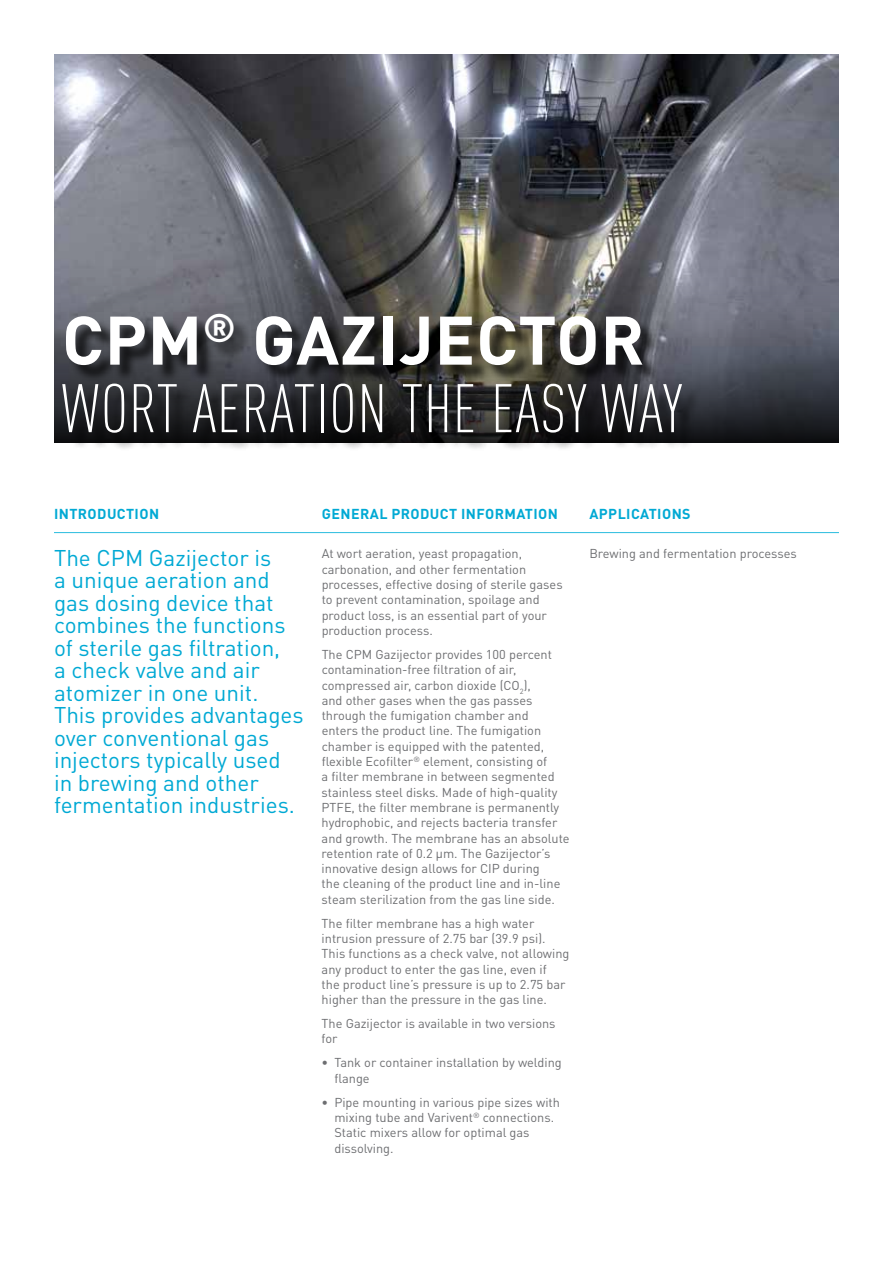
<style>
.page{position:relative;width:893px;height:1263px;background:#fff}
.page>*{position:absolute;margin:0;border:0;box-sizing:border-box;transform-origin:0 0}
.t1{font:300 condensed 67.5px/67.5px "DIN Pro";letter-spacing:.01em;color:#fff}
.t2{font:22.5px/22.5px "DIN Pro";color:#00a9d4}
.t3{font:700 14.25px "DIN Pro";letter-spacing:.03em;color:#00a9d4}
.t4{font:12.75px/15.3px "DIN Pro";color:#6d6e71}
.s1{font-weight:700;font-stretch:normal}
</style>
<div class="page">
<img style="left:54px;top:54px;width:785px;height:194px">
<svg style="left:54px;top:248px;width:785px;height:195px;background:#606166"></svg>
<hr style="left:54px;top:532px;width:785px;height:1px;background:#28bcde">
<div style="left:65px;top:317px;width:635px;height:134px;background:#000;opacity:.75"></div>
<h1 class="t1" style="left:62px;top:303px;width:622px"><span class="s1">CPM</span><sup>®</sup> <span class="s1">GAZIJECTOR<br></span>WORT AERATION THE EASY WAY</h1>
<p class="t3" style="left:54px;top:502px;width:15px">INTR</p>
<p class="t3" style="left:88px;top:502px;width:71px">ODUCTION</p>
<p class="t3" style="left:322px;top:502px;width:183px">GEN ERAL PRODUCT INFORMATI</p>
<p class="t3" style="left:538px;top:502px;width:19px">ON</p>
<p class="t3" style="left:589px;top:502px;width:103px">APPLICATIONS</p>
<p class="t2" style="left:54px;top:544px;width:251px">The CPM Gazijector is<br>a unique aeration and gas dosing device that combines the functions of sterile gas filtration,<br>a check valve and air atomizer in one unit.<br>This provides advantages over conventional gas injectors typically used in brewing and other fermentation industries.</p>
<p class="t4" style="left:322px;top:545px;width:242px">At wort aeration, yeast propagation, carbonation, and other fermentation processes, effective dosing of sterile gases to prevent contamination, spoilage and product loss, is an essential part of your production process.</p>
<p class="t4" style="left:322px;top:645px;width:250px">The CPM Gazijector provides 100 percent contamination-free filtration of air, compressed air, carbon dioxide (CO<sub>2</sub>),<br>and other gases when the gas passes through the fumigation chamber and<br>enters the product line. The fumigation chamber is equipped with the patented, flexible Ecofilter<sup>®</sup> element, consisting of<br>a filter membrane in between segmented stainless steel disks. Made of high-quality PTFE, the filter membrane is permanently hydrophobic, and rejects bacteria transfer and growth. The membrane has an absolute retention rate of 0.2 μm. The Gazijector’s innovative design allows for CIP during<br>the cleaning of the product line and in-line steam sterilization from the gas line side.</p>
<p class="t4" style="left:322px;top:914px;width:249px">The filter membrane has a high water intrusion pressure of 2.75 bar (39.9 psi).<br>This functions as a check valve, not allowing any product to enter the gas line, even if<br>the product line’s pressure is up to 2.75 bar higher than the pressure in the gas line.</p>
<p class="t4" style="left:322px;top:1014px;width:235px">The Gazijector is available in two versions for</p>
<p class="t4" style="left:334px;top:1054px;width:229px;text-indent:-13px">• Tank or container installation by welding flange</p>
<p class="t4" style="left:334px;top:1093px;width:227px;text-indent:-13px">• Pipe mounting in various pipe sizes with mixing tube and Varivent<sup>®</sup> connections.<br>Static mixers allow for optimal gas dissolving.</p>
<p class="t4" style="left:589px;top:545px;width:209px">Brewing and fermentation processes</p>
</div>
